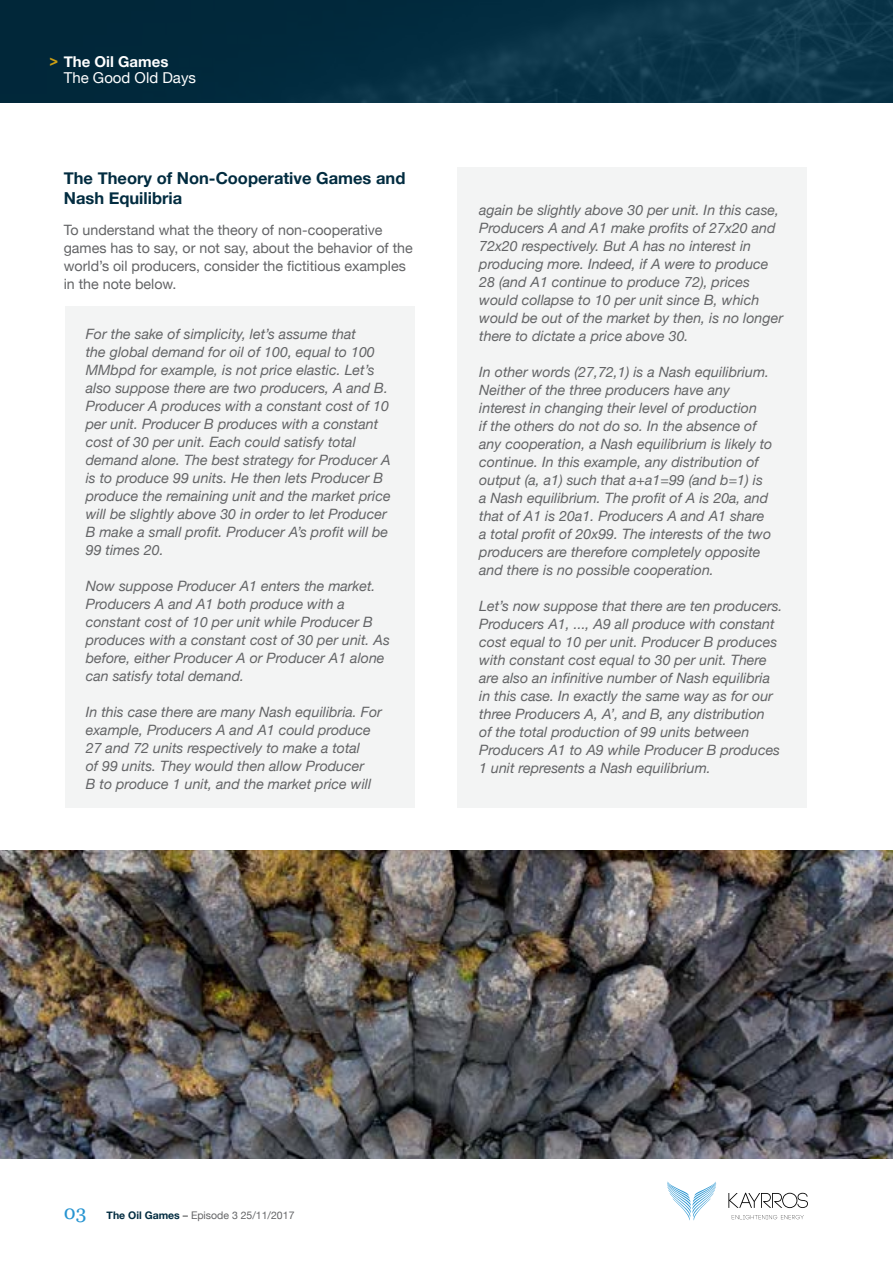
<style>
.page{position:relative;width:893px;height:1263px;background:#fff}
.page>*{position:absolute;margin:0;border:0;box-sizing:border-box;transform-origin:0 0}
.t1{font:700 16.5px/20.2px "Helvetica Neue";color:#022c40}
.t2{font:15px/16.5px "Helvetica Neue";color:#fff}
.t3{font:italic 14.25px/18px "Helvetica Neue";color:#636466}
.t4{font:14.25px/18px "Helvetica Neue";color:#636466}
.t5{font:10.5px "Helvetica Neue";color:#636466}
.s1{font-family:"Arial";font-weight:700;color:#cc9e14}
.s2{font-weight:700}
.s3{font-family:"Georgia";font-size:19.5px;color:#2694d1}
.s4{font-weight:700;color:#022c40}
.s5{font-weight:500}
</style>
<div class="page">
<svg style="left:728px;top:1193px;width:80px;height:15px"></svg>
<svg style="left:667px;top:1181px;width:49px;height:39px"></svg>
<svg style="left:732px;top:1215px;width:72px;height:4px"></svg>
<img style="left:0;top:0;width:893px;height:102px">
<img style="left:0;top:850px;width:893px;height:309px">
<div style="left:65px;top:306px;width:350px;height:502px;background:#f3f4f4"></div>
<div style="left:457px;top:168px;width:349px;height:640px;background:#f3f4f4"></div>
<p class="t2" style="left:64px;top:54px;width:134px;text-indent:-14px"><span class="s1">&gt;</span> <span class="s2">The Oil Games<br></span>The Good Old Days</p>
<p class="t1" style="left:64px;top:168px;width:343px">The Theory of Non-Cooperative Games and<br>Nash Equilibria</p>
<p class="t4" style="left:64px;top:221px;width:350px">To understand what the theory of non-cooperative games has to say, or not say, about the behavior of the world’s oil producers, consider the fictitious examples in the note below.</p>
<p class="t3" style="left:86px;top:326px;width:306px">For the sake of simplicity, let’s assume that<br>the global demand for oil of 100, equal to 100<br>MMbpd for example, is not price elastic. Let’s also suppose there are two producers, A and B.<br>Producer A produces with a constant cost of 10 per unit. Producer B produces with a constant cost of 30 per unit. Each could satisfy total demand alone. The best strategy for Producer A is to produce 99 units. He then lets Producer B produce the remaining unit and the market price will be slightly above 30 in order to let Producer B make a small profit. Producer A’s profit will be 99 times 20.</p>
<p class="t3" style="left:86px;top:578px;width:306px">Now suppose Producer A1 enters the market.<br>Producers A and A1 both produce with a constant cost of 10 per unit while Producer B produces with a constant cost of 30 per unit. As before, either Producer A or Producer A1 alone can satisfy total demand.</p>
<p class="t3" style="left:86px;top:704px;width:298px">In this case there are many Nash equilibria. For example, Producers A and A1 could produce 27 and 72 units respectively to make a total<br>of 99 units. They would then allow Producer<br>B to produce 1 unit, and the market price will</p>
<p class="t3" style="left:479px;top:202px;width:305px">again be slightly above 30 per unit. In this case, Producers A and A1 make profits of 27x20 and 72x20 respectively. But A has no interest in producing more. Indeed, if A were to produce 28 (and A1 continue to produce 72), prices would collapse to 10 per unit since B, which would be out of the market by then, is no longer there to dictate a price above 30.</p>
<p class="t3" style="left:479px;top:364px;width:295px">In other words (27,72,1) is a Nash equilibrium.<br>Neither of the three producers have any interest in changing their level of production<br>if the others do not do so. In the absence of any cooperation, a Nash equilibrium is likely to continue. In this example, any distribution of output (a, a1) such that a+a1=99 (and b=1) is a Nash equilibrium. The profit of A is 20a, and that of A1 is 20a1. Producers A and A1 share a total profit of 20x99. The interests of the two producers are therefore completely opposite and there is no possible cooperation.</p>
<p class="t3" style="left:479px;top:598px;width:305px">Let’s now suppose that there are ten producers.<br>Producers A1, ..., A9 all produce with constant cost equal to 10 per unit. Producer B produces with constant cost equal to 30 per unit. There are also an infinitive number of Nash equilibria in this case. In exactly the same way as for our three Producers A, A’, and B, any distribution<br>of the total production of 99 units between Producers A1 to A9 while Producer B produces 1 unit represents a Nash equilibrium.</p>
<p class="t5" style="left:64px;top:1208px;width:232px"><span class="s3">03</span> <span class="s4">The Oil Games</span> <span class="s5">–</span> Episode 3 25/11/2017</p>
</div>
